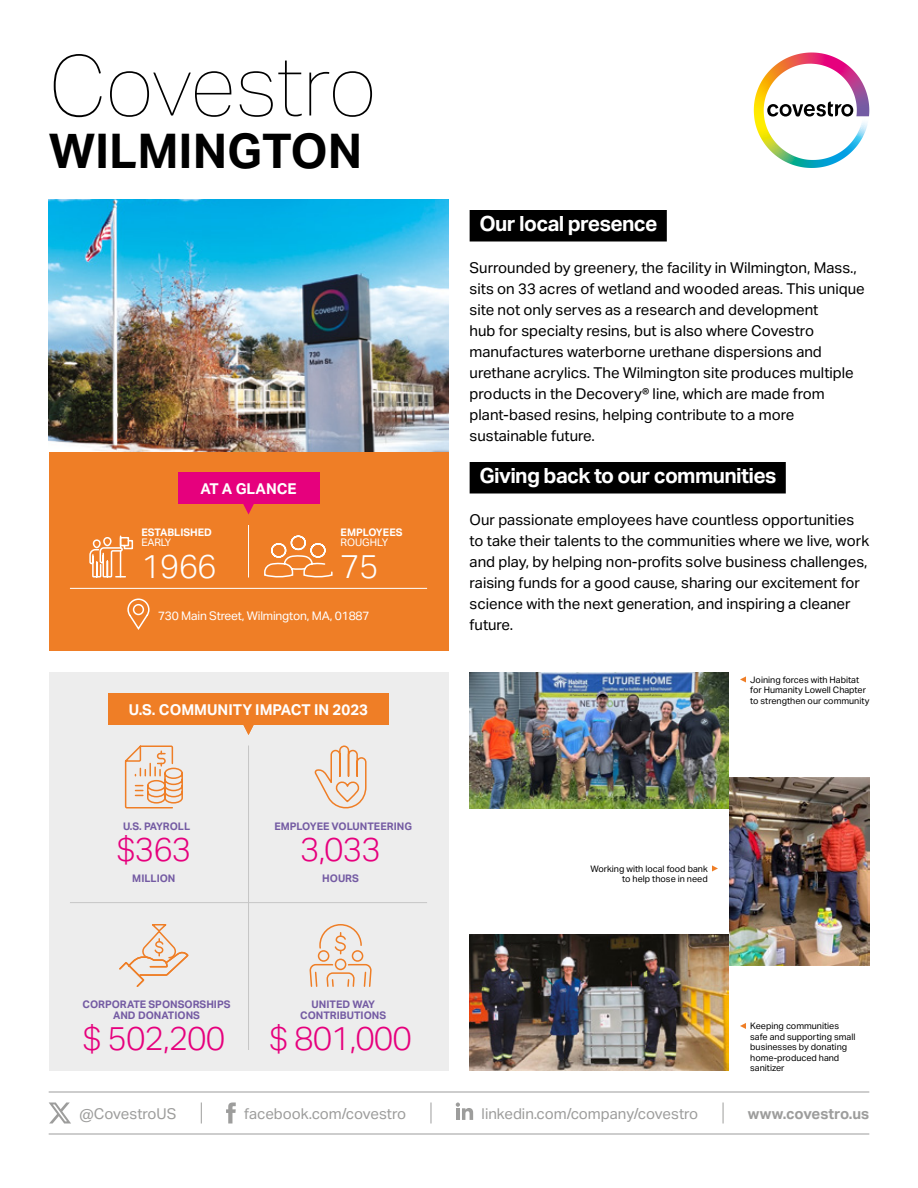
<style>
.page{position:relative;width:918px;height:1188px;background:#fff}
.page>*{position:absolute;margin:0;border:0;box-sizing:border-box;transform-origin:0 0}
.t1{font:100 84px "Aktiv Grotesk";letter-spacing:-.01em;color:#000}
.t2{font:700 48px "Aktiv Grotesk";color:#000}
.t3{font:300 33px "Aktiv Grotesk";letter-spacing:-.03em;color:#e6007d}
.t4{font:300 33px "Aktiv Grotesk";letter-spacing:-.03em;color:#fff}
.t5{font:700 21px "Aktiv Grotesk";letter-spacing:-.03em;color:#fff}
.t6{font:15px/21px "Aktiv Grotesk";color:#000}
.t7{font:15px "Aktiv Grotesk";color:#9d9d9c}
.t8{font:700 15px "Aktiv Grotesk";color:#fff}
.t9{font:700 15px "Aktiv Grotesk";color:#9d9d9c}
.t10{font:12px "Aktiv Grotesk";letter-spacing:-.015em;color:#fff}
.t11{font:700 10.5px/10.5px "Aktiv Grotesk";color:#745ba3;text-align:center}
.t12{font:700 10.5px "Aktiv Grotesk";color:#fff}
.t13{font:10.5px "Aktiv Grotesk";letter-spacing:-.015em;color:#fff}
.t14{font:9px/10.5px "Aktiv Grotesk";color:#000}
</style>
<div class="page">
<div style="left:49px;top:452px;width:399px;height:199px;background:#ef7e26"></div>
<div style="left:49px;top:672px;width:399px;height:399px;background:#ededed"></div>
<div style="left:108px;top:693px;width:281px;height:31px;background:#ef7e26"></div>
<hr style="left:248px;top:746px;width:1px;height:304px;background:#c6c6c6">
<hr style="left:70px;top:902px;width:357px;height:1px;background:#c6c6c6">
<svg style="left:124px;top:745px;width:59px;height:64px"></svg>
<svg style="left:314px;top:745px;width:53px;height:64px"></svg>
<svg style="left:119px;top:924px;width:70px;height:63px"></svg>
<svg style="left:309px;top:924px;width:63px;height:63px"></svg>
<svg style="left:243px;top:724px;width:11px;height:11px"></svg>
<div style="left:470px;top:210px;width:197px;height:32px;background:#000"></div>
<div style="left:470px;top:462px;width:316px;height:32px;background:#000"></div>
<svg style="left:754px;top:53px;width:99px;height:64px"></svg>
<img style="left:49px;top:200px;width:399px;height:252px">
<img style="left:470px;top:672px;width:259px;height:136px">
<img style="left:729px;top:777px;width:140px;height:189px">
<img style="left:470px;top:934px;width:259px;height:137px">
<div style="left:178px;top:472px;width:141px;height:32px;background:#e6007d"></div>
<svg style="left:89px;top:536px;width:45px;height:42px"></svg>
<svg style="left:264px;top:535px;width:69px;height:42px"></svg>
<svg style="left:127px;top:598px;width:23px;height:32px"></svg>
<hr style="left:248px;top:525px;width:1px;height:53px;background:#fff">
<hr style="left:70px;top:588px;width:357px;height:1px;background:#fff">
<hr style="left:49px;top:1092px;width:820px;height:1px;background:#9d9d9c">
<hr style="left:49px;top:1134px;width:820px;height:1px;background:#9d9d9c">
<svg style="left:243px;top:504px;width:11px;height:10px"></svg>
<svg style="left:740px;top:676px;width:6px;height:7px"></svg>
<svg style="left:740px;top:1023px;width:6px;height:6px"></svg>
<svg style="left:712px;top:865px;width:6px;height:7px"></svg>
<svg style="left:226px;top:1102px;width:10px;height:22px"></svg>
<svg style="left:456px;top:1102px;width:17px;height:18px"></svg>
<svg style="left:201px;top:1102px;width:1px;height:22px"></svg>
<svg style="left:431px;top:1102px;width:1px;height:22px"></svg>
<svg style="left:723px;top:1102px;width:1px;height:22px"></svg>
<svg style="left:49px;top:1103px;width:22px;height:21px"></svg>
<h1 class="t1" style="left:49px;top:39px;width:329px">Covestro</h1>
<h2 class="t2" style="left:49px;top:121px;width:315px">WILMINGTON</h2>
<p class="t8" style="left:200px;top:479px;width:98px">AT A GLANCE</p>
<p class="t12" style="left:142px;top:525px;width:72px">ESTABLISHED</p>
<p class="t13" style="left:142px;top:536px;width:31px">EARLY</p>
<h3 class="t4" style="left:142px;top:547px;width:77px">1966</h3>
<p class="t10" style="left:158px;top:608px;width:213px">730 Main Street, Wilmington, MA, 01887</p>
<p class="t12" style="left:341px;top:525px;width:63px">EMPLOYEES</p>
<p class="t13" style="left:341px;top:536px;width:49px">ROUGHLY</p>
<h3 class="t4" style="left:341px;top:547px;width:40px">75</h3>
<p class="t8" style="left:129px;top:700px;width:241px">U.S. COMMUNITY IMPACT IN 2023</p>
<p class="t8" style="left:359px;top:700px;width:10px">2</p>
<p class="t11" style="left:123px;top:820px;width:69px">U.S. PAYROLL</p>
<h3 class="t3" style="left:116px;top:830px;width:77px">$363</h3>
<p class="t11" style="left:132px;top:873px;width:45px">MILLION</p>
<p class="t11" style="left:274px;top:820px;width:139px">EMPLOYEE VOLUNTEERING</p>
<h3 class="t3" style="left:300px;top:830px;width:82px">3,033</h3>
<p class="t11" style="left:322px;top:873px;width:38px">HOURS</p>
<p class="t11" style="left:83px;top:999px;width:150px">CORPORATE SPONSORSHIPS<br>AND DONATIONS</p>
<h3 class="t3" style="left:83px;top:1019px;width:144px">$ 502,200</h3>
<p class="t11" style="left:300px;top:999px;width:87px">UNITED WAY<br>CONTRIBUTIONS</p>
<h3 class="t3" style="left:269px;top:1019px;width:144px">$ 801,000</h3>
<h3 class="t5" style="left:479px;top:211px;width:180px">Our local presence</h3>
<p class="t6" style="left:470px;top:257px;width:397px">Surrounded by greenery, the facility in Wilmington, Mass., sits on 33 acres of wetland and wooded areas. This unique site not only serves as a research and development<br>hub for specialty resins, but is also where Covestro manufactures waterborne urethane dispersions and urethane acrylics. The Wilmington site produces multiple products in the Decovery® line, which are made from plant-based resins, helping contribute to a more sustainable future.</p>
<h3 class="t5" style="left:479px;top:463px;width:299px">Giving back to our communities</h3>
<p class="t6" style="left:470px;top:509px;width:401px">Our passionate employees have countless opportunities to take their talents to the communities where we live, work and play, by helping non-profits solve business challenges, raising funds for a good cause, sharing our excitement for science with the next generation, and inspiring a cleaner future.</p>
<p class="t14" style="left:750px;top:674px;width:121px">Joining forces with Habitat for Humanity Lowell Chapter to strengthen our community</p>
<p class="t14" style="left:590px;top:863px;width:119px;text-align:right">Working with local food bank to help those in need</p>
<p class="t14" style="left:750px;top:1020px;width:107px">Keeping communities safe and supporting small businesses by donating home-produced hand sanitizer</p>
<p class="t7" style="left:80px;top:1105px;width:98px">@CovestroUS</p>
<p class="t7" style="left:244px;top:1105px;width:163px">facebook.com/covestro</p>
<p class="t7" style="left:482px;top:1105px;width:218px">linkedin.com/company/covestro</p>
<p class="t9" style="left:748px;top:1104px;width:123px">www.covestro.us</p>
</div>
